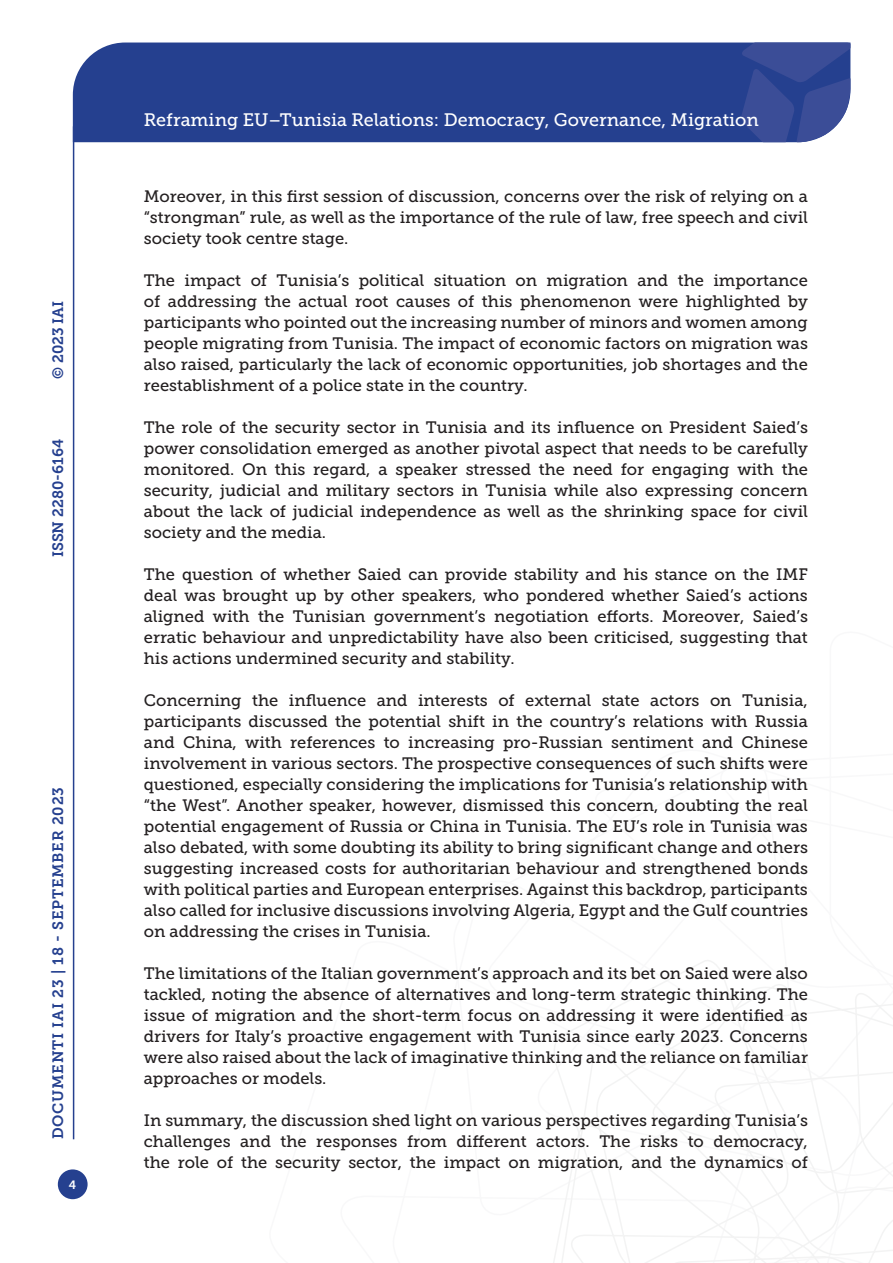
<style>
.page{position:relative;width:893px;height:1263px;background:#fff}
.page>*{position:absolute;margin:0;border:0;box-sizing:border-box;transform-origin:0 0}
.t1{font:18px "Museo Slab 500";color:#fff}
.Testo{font:16.5px/21px "Museo Slab 500";color:#231f20;text-align:justify}
.t2{font:15px "Museo Slab 700";letter-spacing:.05em;color:#25408f}
.t3{font:15px "Museo Slab 700";color:#25408f}
.t4{font:12px "Museo Slab 700";color:#fff}
</style>
<div class="page">
<svg style="left:553px;top:960px;width:340px;height:303px"></svg>
<div style="left:73px;top:43px;width:668px;height:99px;background:#25408f"></div>
<svg style="left:741px;top:43px;width:109px;height:99px;background:#3f529a"></svg>
<div style="left:58px;top:1169px;width:30px;height:30px;background:#25408f;border-radius:50%"></div>
<hr style="left:73px;top:126px;width:1px;height:1013px;background:#25408f">
<p class="t2" style="left:50px;top:379px;width:80px;rotate:-90deg">© 2023 IAI</p>
<p class="t3" style="left:50px;top:557px;width:120px;rotate:-90deg">ISSN 2280-6164</p>
<p class="t2" style="left:50px;top:1139px;width:354px;rotate:-90deg">DOCUMENTI IAI 23 | 18 - SEPTEMBER 2023</p>
<p class="t4" style="left:69px;top:1178px;width:9px">4</p>
<p class="t1" style="left:144px;top:110px;width:616px">Reframing EU–Tunisia Relations: Democracy, Governance, Migration</p>
<p class="Testo" style="left:144px;top:186px;width:666px">Moreover, in this first session of discussion, concerns over the risk of relying on a “strongman” rule, as well as the importance of the rule of law, free speech and civil society took centre stage.</p>
<p class="Testo" style="left:144px;top:270px;width:666px">The impact of Tunisia’s political situation on migration and the importance of addressing the actual root causes of this phenomenon were highlighted by participants who pointed out the increasing number of minors and women among people migrating from Tunisia. The impact of economic factors on migration was also raised, particularly the lack of economic opportunities, job shortages and the reestablishment of a police state in the country.</p>
<p class="Testo" style="left:144px;top:417px;width:666px">The role of the security sector in Tunisia and its influence on President Saied’s power consolidation emerged as another pivotal aspect that needs to be carefully monitored. On this regard, a speaker stressed the need for engaging with the security, judicial and military sectors in Tunisia while also expressing concern about the lack of judicial independence as well as the shrinking space for civil society and the media.</p>
<p class="Testo" style="left:144px;top:564px;width:666px">The question of whether Saied can provide stability and his stance on the IMF deal was brought up by other speakers, who pondered whether Saied’s actions aligned with the Tunisian government’s negotiation efforts. Moreover, Saied’s erratic behaviour and unpredictability have also been criticised, suggesting that his actions undermined security and stability.</p>
<p class="Testo" style="left:144px;top:690px;width:666px">Concerning the influence and interests of external state actors on Tunisia, participants discussed the potential shift in the country’s relations with Russia and China, with references to increasing pro-Russian sentiment and Chinese involvement in various sectors. The prospective consequences of such shifts were questioned, especially considering the implications for Tunisia’s relationship with “the West”. Another speaker, however, dismissed this concern, doubting the real potential engagement of Russia or China in Tunisia. The EU’s role in Tunisia was also debated, with some doubting its ability to bring significant change and others suggesting increased costs for authoritarian behaviour and strengthened bonds with political parties and European enterprises. Against this backdrop, participants also called for inclusive discussions involving Algeria, Egypt and the Gulf countries on addressing the crises in Tunisia.</p>
<p class="Testo" style="left:144px;top:963px;width:666px">The limitations of the Italian government’s approach and its bet on Saied were also tackled, noting the absence of alternatives and long-term strategic thinking. The issue of migration and the short-term focus on addressing it were identified as drivers for Italy’s proactive engagement with Tunisia since early 2023. Concerns were also raised about the lack of imaginative thinking and the reliance on familiar approaches or models.</p>
<p class="Testo" style="left:144px;top:1110px;width:666px">In summary, the discussion shed light on various perspectives regarding Tunisia’s challenges and the responses from different actors. The risks to democracy, the role of the security sector, the impact on migration, and the dynamics of</p>
</div>
